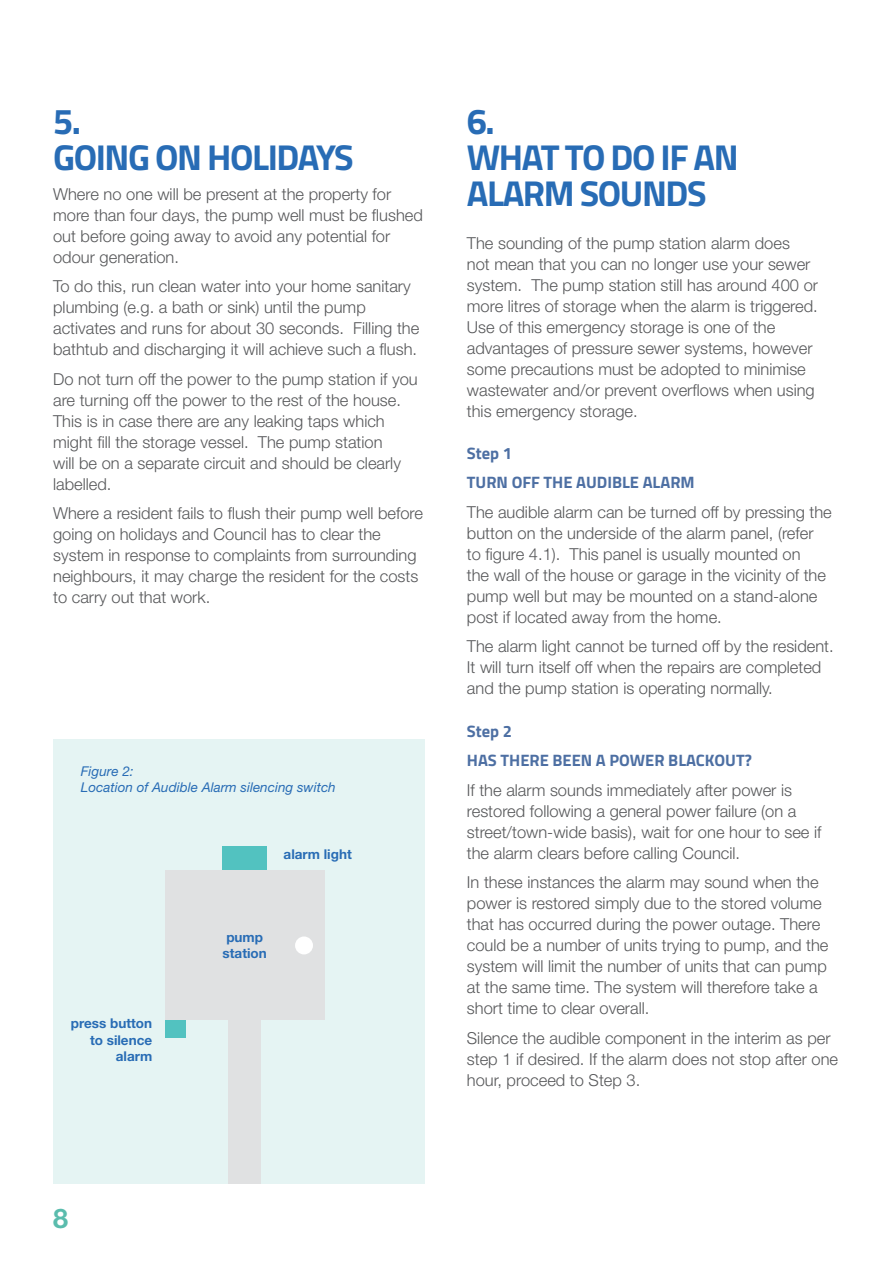
<style>
.page{position:relative;width:893px;height:1263px;background:#fff}
.page>*{position:absolute;margin:0;border:0;box-sizing:border-box;transform-origin:0 0}
.t1{font:700 36px/36px "Titillium Web";letter-spacing:-.04em;color:#286cb5}
.t2{font:700 27px "Helvetica Neue LT Std";color:#5abcad}
.t3{font:300 16.5px/21px "Helvetica Neue LT Std";color:#57585a}
.t4{font:700 16.5px/29.5px "Titillium Web";color:#4d6fa3}
.t5{font:700 13.5px/16.2px "Helvetica Neue LT Std";color:#286cb5;text-align:right}
.t6{font:italic 13.5px/16.2px "Helvetica Neue LT Std";color:#286cb5}
</style>
<div class="page">
<div style="left:53px;top:739px;width:371px;height:444px;background:#e5f4f3"></div>
<div style="left:223px;top:846px;width:44px;height:25px;background:#52c2c0"></div>
<div style="left:165px;top:1020px;width:21px;height:18px;background:#52c2c0"></div>
<div style="left:165px;top:871px;width:159px;height:149px;background:#e0e1e2"></div>
<div style="left:228px;top:1020px;width:33px;height:163px;background:#e0e1e2"></div>
<div style="left:295px;top:936px;width:18px;height:18px;background:#fff;border-radius:50%"></div>
<h1 class="t1" style="left:53px;top:102px;width:302px">5.<br>GOING ON HOLIDAYS</h1>
<p class="t3" style="left:53px;top:183px;width:371px">Where no one will be present at the property for more than four days, the pump well must be flushed out before going away to avoid any potential for odour generation.</p>
<p class="t3" style="left:53px;top:276px;width:368px">To do this, run clean water into your home sanitary plumbing (e.g. a bath or sink) until the pump activates and runs for about 30 seconds. Filling the bathtub and discharging it will achieve such a flush.</p>
<p class="t3" style="left:53px;top:368px;width:366px">Do not turn off the power to the pump station if you are turning off the power to the rest of the house.<br>This is in case there are any leaking taps which might fill the storage vessel. The pump station<br>will be on a separate circuit and should be clearly labelled.</p>
<p class="t3" style="left:53px;top:503px;width:371px">Where a resident fails to flush their pump well before going on holidays and Council has to clear the system in response to complaints from surrounding neighbours, it may charge the resident for the costs to carry out that work.</p>
<p class="t6" style="left:81px;top:763px;width:256px">Figure 2:<br>Location of Audible Alarm silencing switch</p>
<p class="t5" style="left:71px;top:1015px;width:83px">press button to silence alarm</p>
<p class="t5" style="left:284px;top:846px;width:70px">alarm light</p>
<p class="t5" style="left:223px;top:929px;width:46px;text-align:left">pump station</p>
<h1 class="t1" style="left:467px;top:102px;width:273px">6.<br>WHAT TO DO IF AN<br>ALARM SOUNDS</h1>
<p class="t3" style="left:467px;top:232px;width:353px">The sounding of the pump station alarm does<br>not mean that you can no longer use your sewer system. The pump station still has around 400 or more litres of storage when the alarm is triggered.<br>Use of this emergency storage is one of the advantages of pressure sewer systems, however some precautions must be adopted to minimise wastewater and/or prevent overflows when using this emergency storage.</p>
<p class="t4" style="left:467px;top:437px;width:229px">Step 1<br>TURN OFF THE AUDIBLE ALARM</p>
<p class="t3" style="left:467px;top:501px;width:366px">The audible alarm can be turned off by pressing the button on the underside of the alarm panel, (refer<br>to figure 4.1). This panel is usually mounted on<br>the wall of the house or garage in the vicinity of the pump well but may be mounted on a stand-alone post if located away from the home.</p>
<p class="t3" style="left:467px;top:636px;width:368px">The alarm light cannot be turned off by the resident.<br>It will turn itself off when the repairs are completed and the pump station is operating normally.</p>
<p class="t4" style="left:467px;top:715px;width:287px">Step 2<br>HAS THERE BEEN A POWER BLACKOUT?</p>
<p class="t3" style="left:467px;top:779px;width:356px">If the alarm sounds immediately after power is restored following a general power failure (on a street/town-wide basis), wait for one hour to see if the alarm clears before calling Council.</p>
<p class="t3" style="left:467px;top:871px;width:363px">In these instances the alarm may sound when the power is restored simply due to the stored volume that has occurred during the power outage. There could be a number of units trying to pump, and the system will limit the number of units that can pump at the same time. The system will therefore take a short time to clear overall.</p>
<p class="t3" style="left:467px;top:1027px;width:373px">Silence the audible component in the interim as per step 1 if desired. If the alarm does not stop after one hour, proceed to Step 3.</p>
<h2 class="t2" style="left:53px;top:1202px;width:17px">8</h2>
</div>
